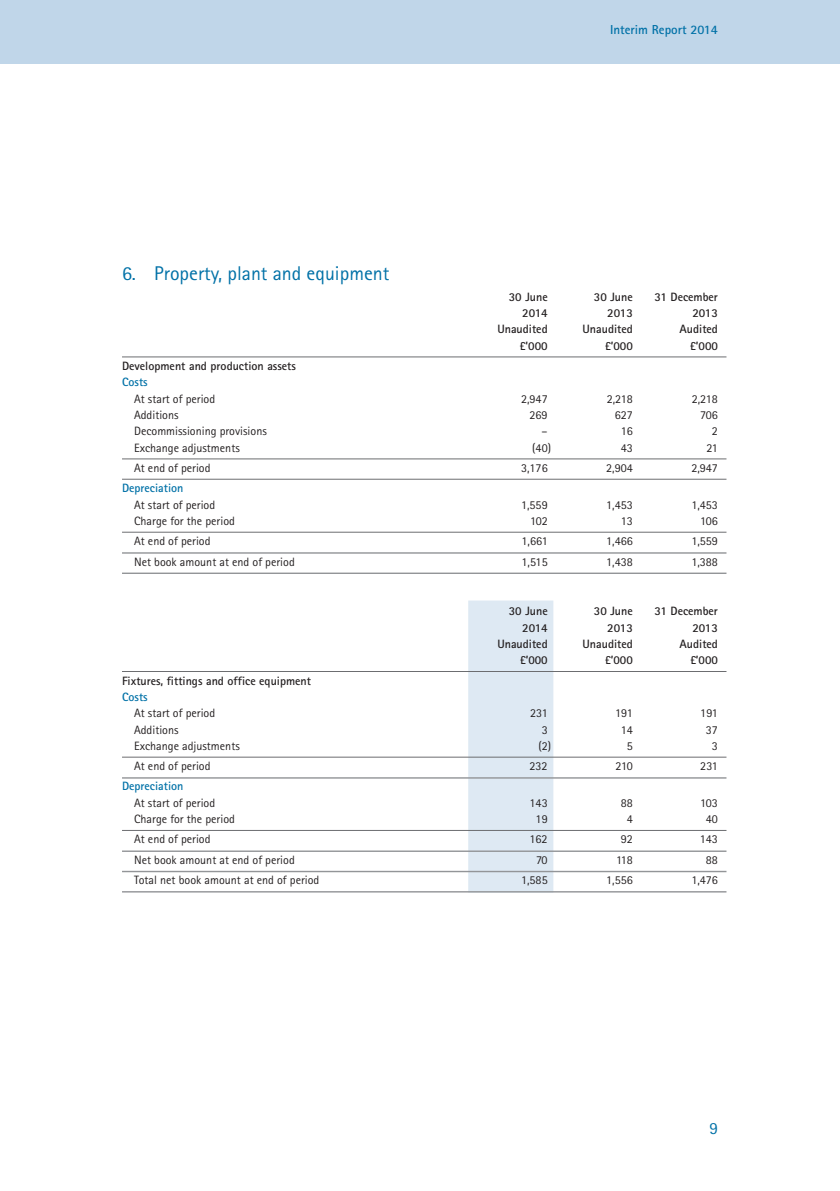
<style>
.page{position:relative;width:840px;height:1191px;background:#fff}
.page>*{position:absolute;margin:0;border:0;box-sizing:border-box;transform-origin:0 0}
.t1{font:19.8px "Rotis Sans Serif";color:#0071a7}
.t2{font:17px "Rotis Sans Serif";color:#0071a7}
.t3{font:700 13px "Rotis Sans Serif";color:#0071a7}
.t4{font:12px "Rotis Sans Serif";color:#231f20}
.t5{font:700 12px "Rotis Sans Serif";color:#231f20}
.t6{font:700 12px "Rotis Sans Serif";color:#0071a7}
</style>
<div class="page">
<div style="left:0;top:0;width:839px;height:63px;background:#c0d6e9"></div>
<hr style="left:122px;top:356px;width:604px;height:1px;background:#6c6d70">
<hr style="left:122px;top:458px;width:604px;height:1px;background:#6c6d70">
<hr style="left:122px;top:479px;width:604px;height:1px;background:#6c6d70">
<hr style="left:122px;top:532px;width:604px;height:1px;background:#6c6d70">
<hr style="left:122px;top:552px;width:604px;height:1px;background:#939598">
<hr style="left:122px;top:572px;width:604px;height:2px;background:#939598">
<div style="left:468px;top:600px;width:85px;height:292px;background:#dee9f3"></div>
<hr style="left:122px;top:671px;width:604px;height:1px;background:#6c6d70">
<hr style="left:122px;top:757px;width:604px;height:1px;background:#6c6d70">
<hr style="left:122px;top:777px;width:604px;height:1px;background:#939598">
<hr style="left:122px;top:830px;width:604px;height:1px;background:#6c6d70">
<hr style="left:122px;top:850px;width:604px;height:2px;background:#939598">
<hr style="left:122px;top:870px;width:604px;height:2px;background:#939598">
<hr style="left:122px;top:891px;width:604px;height:1px;background:#939598">
<h1 class="t1" style="left:122px;top:267px;width:269px">6. Property, plant and equipment</h1>
<p class="t3" style="left:609px;top:25px;width:109px">Interim Report 2014</p>
<p class="t5" style="left:508px;top:292px;width:40px">30 June</p>
<p class="t5" style="left:593px;top:292px;width:40px">30 June</p>
<p class="t5" style="left:654px;top:292px;width:65px">31 December</p>
<p class="t5" style="left:522px;top:309px;width:27px">2014</p>
<p class="t5" style="left:607px;top:309px;width:27px">2013</p>
<p class="t5" style="left:692px;top:309px;width:27px">2013</p>
<p class="t5" style="left:497px;top:325px;width:52px">Unaudited</p>
<p class="t5" style="left:582px;top:325px;width:52px">Unaudited</p>
<p class="t5" style="left:679px;top:325px;width:40px">Audited</p>
<p class="t5" style="left:519px;top:341px;width:29px">£’000</p>
<p class="t5" style="left:604px;top:341px;width:29px">£’000</p>
<p class="t5" style="left:689px;top:341px;width:29px">£’000</p>
<p class="t5" style="left:122px;top:362px;width:175px">Development and production assets</p>
<p class="t6" style="left:122px;top:378px;width:27px">Costs</p>
<p class="t4" style="left:134px;top:394px;width:83px">At start of period</p>
<p class="t4" style="left:521px;top:394px;width:28px">2,947</p>
<p class="t4" style="left:606px;top:394px;width:28px">2,218</p>
<p class="t4" style="left:691px;top:394px;width:28px">2,218</p>
<p class="t4" style="left:134px;top:411px;width:46px">Additions</p>
<p class="t4" style="left:529px;top:411px;width:20px">269</p>
<p class="t4" style="left:614px;top:411px;width:20px">627</p>
<p class="t4" style="left:699px;top:411px;width:19px">706</p>
<p class="t4" style="left:134px;top:427px;width:134px">Decommissioning provisions</p>
<p class="t4" style="left:541px;top:427px;width:8px">–</p>
<p class="t4" style="left:620px;top:427px;width:14px">16</p>
<p class="t4" style="left:711px;top:427px;width:8px">2</p>
<p class="t4" style="left:134px;top:443px;width:107px">Exchange adjustments</p>
<p class="t4" style="left:532px;top:443px;width:20px">(40)</p>
<p class="t4" style="left:620px;top:443px;width:14px">43</p>
<p class="t4" style="left:706px;top:443px;width:13px">21</p>
<p class="t4" style="left:134px;top:463px;width:78px">At end of period</p>
<p class="t4" style="left:521px;top:463px;width:28px">3,176</p>
<p class="t4" style="left:606px;top:463px;width:28px">2,904</p>
<p class="t4" style="left:691px;top:463px;width:28px">2,947</p>
<p class="t6" style="left:122px;top:484px;width:63px">Depreciation</p>
<p class="t4" style="left:134px;top:500px;width:83px">At start of period</p>
<p class="t4" style="left:521px;top:500px;width:28px">1,559</p>
<p class="t4" style="left:606px;top:500px;width:28px">1,453</p>
<p class="t4" style="left:691px;top:500px;width:28px">1,453</p>
<p class="t4" style="left:134px;top:516px;width:102px">Charge for the period</p>
<p class="t4" style="left:530px;top:516px;width:19px">102</p>
<p class="t4" style="left:620px;top:516px;width:14px">13</p>
<p class="t4" style="left:700px;top:516px;width:19px">106</p>
<p class="t4" style="left:134px;top:537px;width:78px">At end of period</p>
<p class="t4" style="left:521px;top:537px;width:28px">1,661</p>
<p class="t4" style="left:606px;top:537px;width:28px">1,466</p>
<p class="t4" style="left:691px;top:537px;width:28px">1,559</p>
<p class="t4" style="left:134px;top:557px;width:162px">Net book amount at end of period</p>
<p class="t4" style="left:521px;top:557px;width:28px">1,515</p>
<p class="t4" style="left:606px;top:557px;width:28px">1,438</p>
<p class="t4" style="left:691px;top:557px;width:28px">1,388</p>
<p class="t5" style="left:508px;top:607px;width:40px">30 June</p>
<p class="t5" style="left:593px;top:607px;width:40px">30 June</p>
<p class="t5" style="left:654px;top:607px;width:65px">31 December</p>
<p class="t5" style="left:522px;top:623px;width:27px">2014</p>
<p class="t5" style="left:607px;top:623px;width:27px">2013</p>
<p class="t5" style="left:692px;top:623px;width:27px">2013</p>
<p class="t5" style="left:497px;top:639px;width:52px">Unaudited</p>
<p class="t5" style="left:582px;top:639px;width:52px">Unaudited</p>
<p class="t5" style="left:679px;top:639px;width:40px">Audited</p>
<p class="t5" style="left:520px;top:656px;width:29px">£’000</p>
<p class="t5" style="left:605px;top:656px;width:29px">£’000</p>
<p class="t5" style="left:690px;top:656px;width:29px">£’000</p>
<p class="t5" style="left:122px;top:676px;width:190px">Fixtures, fittings and office equipment</p>
<p class="t6" style="left:122px;top:692px;width:27px">Costs</p>
<p class="t4" style="left:134px;top:709px;width:83px">At start of period</p>
<p class="t4" style="left:529px;top:709px;width:19px">231</p>
<p class="t4" style="left:614px;top:709px;width:19px">191</p>
<p class="t4" style="left:700px;top:709px;width:19px">191</p>
<p class="t4" style="left:134px;top:725px;width:46px">Additions</p>
<p class="t4" style="left:541px;top:725px;width:8px">3</p>
<p class="t4" style="left:620px;top:725px;width:14px">14</p>
<p class="t4" style="left:705px;top:725px;width:14px">37</p>
<p class="t4" style="left:134px;top:741px;width:107px">Exchange adjustments</p>
<p class="t4" style="left:538px;top:741px;width:14px">(2)</p>
<p class="t4" style="left:626px;top:741px;width:8px">5</p>
<p class="t4" style="left:711px;top:741px;width:8px">3</p>
<p class="t4" style="left:134px;top:762px;width:78px">At end of period</p>
<p class="t4" style="left:529px;top:762px;width:20px">232</p>
<p class="t4" style="left:615px;top:762px;width:19px">210</p>
<p class="t4" style="left:700px;top:762px;width:19px">231</p>
<p class="t6" style="left:122px;top:782px;width:63px">Depreciation</p>
<p class="t4" style="left:134px;top:798px;width:83px">At start of period</p>
<p class="t4" style="left:529px;top:798px;width:20px">143</p>
<p class="t4" style="left:620px;top:798px;width:14px">88</p>
<p class="t4" style="left:700px;top:798px;width:19px">103</p>
<p class="t4" style="left:134px;top:815px;width:102px">Charge for the period</p>
<p class="t4" style="left:535px;top:815px;width:14px">19</p>
<p class="t4" style="left:626px;top:815px;width:8px">4</p>
<p class="t4" style="left:705px;top:815px;width:14px">40</p>
<p class="t4" style="left:134px;top:835px;width:78px">At end of period</p>
<p class="t4" style="left:529px;top:835px;width:20px">162</p>
<p class="t4" style="left:620px;top:835px;width:14px">92</p>
<p class="t4" style="left:699px;top:835px;width:20px">143</p>
<p class="t4" style="left:134px;top:855px;width:162px">Net book amount at end of period</p>
<p class="t4" style="left:535px;top:855px;width:13px">70</p>
<p class="t4" style="left:615px;top:855px;width:18px">118</p>
<p class="t4" style="left:705px;top:855px;width:14px">88</p>
<p class="t4" style="left:134px;top:875px;width:187px">Total net book amount at end of period</p>
<p class="t4" style="left:521px;top:875px;width:28px">1,585</p>
<p class="t4" style="left:606px;top:875px;width:28px">1,556</p>
<p class="t4" style="left:691px;top:875px;width:28px">1,476</p>
<h2 class="t2" style="left:709px;top:1122px;width:10px">9</h2>
</div>
